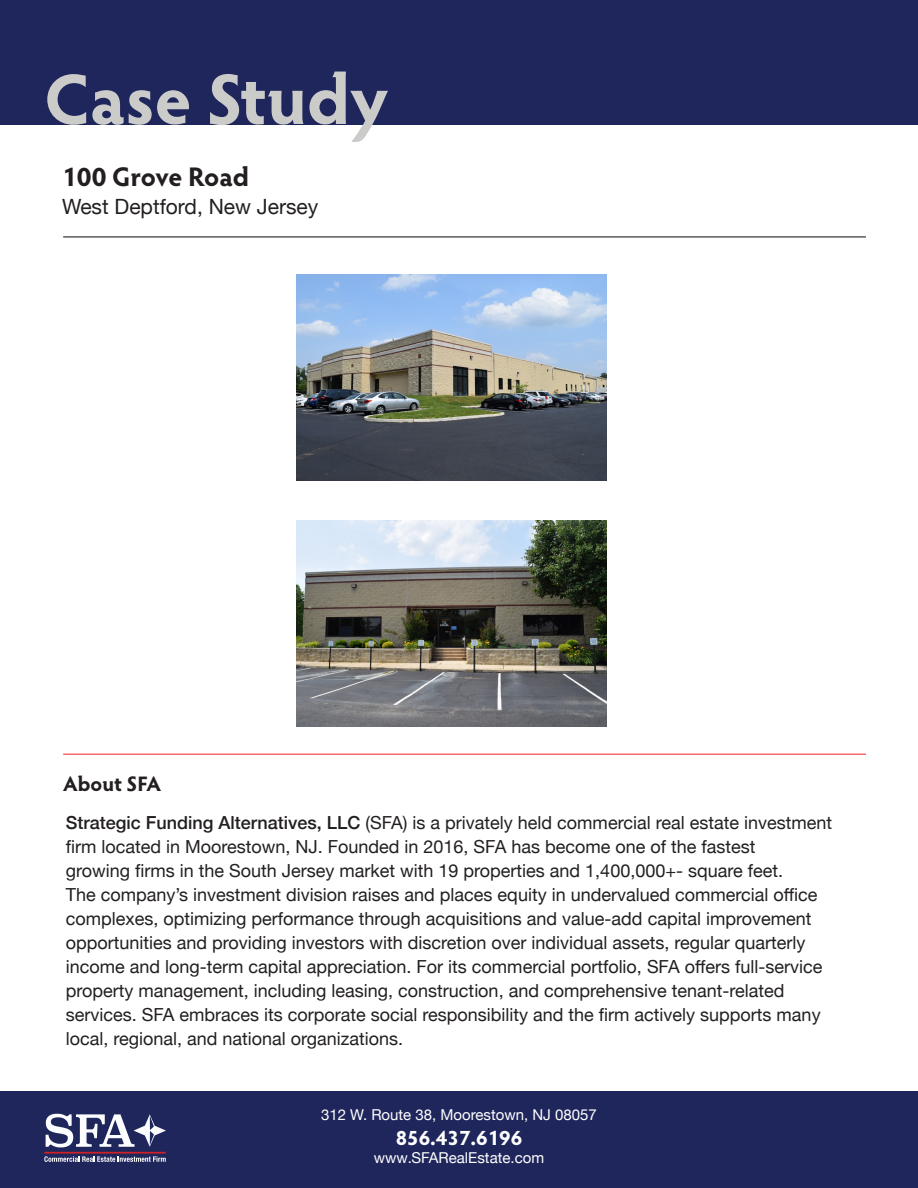
<style>
.page{position:relative;width:918px;height:1188px;background:#fff}
.page>*{position:absolute;margin:0;border:0;box-sizing:border-box;transform-origin:0 0}
.t1{font:700 71.4px "Hypatia Sans Pro";color:#cbcbca}
.t2{font:700 27px "Hypatia Sans Pro";letter-spacing:-.005em;color:#231f20}
.t3{font:21px "Helvetica Neue";color:#231f20}
.t4{font:700 21px "Hypatia Sans Pro";color:#fff}
.t5{font:700 21px "Hypatia Sans Pro";color:#231f20}
.t6{font:18px/24px "Helvetica Neue";color:#231f20}
.t7{font:15px "Helvetica Neue";color:#fff}
.s1{font-weight:500}
</style>
<div class="page">
<div style="left:0;top:1091px;width:918px;height:97px;background:#1f265b"></div>
<div style="left:0;top:0;width:918px;height:125px;background:#1f265b"></div>
<hr style="left:63px;top:236px;width:803px;height:2px;background:#57585a">
<hr style="left:63px;top:754px;width:803px;height:1px;background:#ee1d23">
<hr style="left:44px;top:1152px;width:122px;height:2px;background:#cf2027">
<svg style="left:46px;top:1114px;width:120px;height:33px"></svg>
<svg style="left:44px;top:1156px;width:122px;height:6px"></svg>
<img style="left:297px;top:521px;width:309px;height:206px">
<img style="left:297px;top:274px;width:309px;height:207px">
<h1 class="t1" style="left:44px;top:49px;width:345px">Case Study</h1>
<p class="t2" style="left:62px;top:158px;width:189px">100 Grove Road</p>
<p class="t3" style="left:62px;top:191px;width:258px">West Deptford, New Jersey</p>
<p class="t5" style="left:63px;top:769px;width:99px">About SFA</p>
<p class="t6" style="left:66px;top:812px;width:768px"><span class="s1">Strategic Funding Alternatives, LLC</span> (SFA) is a privately held commercial real estate investment firm located in Moorestown, NJ. Founded in 2016, SFA has become one of the fastest<br>growing firms in the South Jersey market with 19 properties and 1,400,000+- square feet.<br>The company’s investment division raises and places equity in undervalued commercial office complexes, optimizing performance through acquisitions and value-add capital improvement opportunities and providing investors with discretion over individual assets, regular quarterly income and long-term capital appreciation. For its commercial portfolio, SFA offers full-service property management, including leasing, construction, and comprehensive tenant-related services. SFA embraces its corporate social responsibility and the firm actively supports many local, regional, and national organizations.</p>
<p class="t7" style="left:321px;top:1104px;width:277px">312 W. Route 38, Moorestown, NJ 08057</p>
<p class="t4" style="left:396px;top:1123px;width:128px">856.437.6196</p>
<p class="t7" style="left:374px;top:1147px;width:172px">www.SFARealEstate.com</p>
</div>
